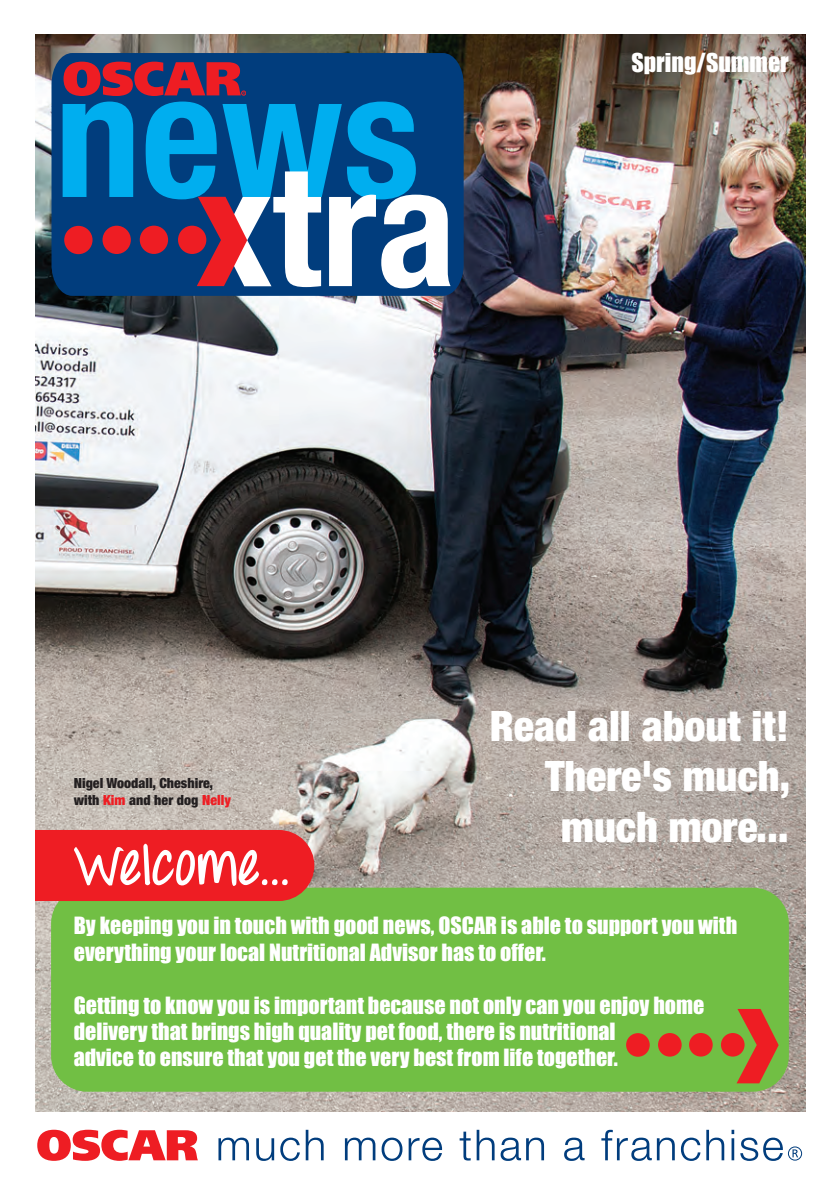
<style>
.page{position:relative;width:840px;height:1191px;background:#fff}
.page>*{position:absolute;margin:0;border:0;box-sizing:border-box;transform-origin:0 0}
.t1{font:700 54px "Throw My Hands Upinthe Air";letter-spacing:.015em;color:#fff}
.t2{font:900 condensed 42px/50.4px "Helvetica Neue LT Std";color:#fff;text-align:right}
.t3{font:24px "Impact";color:#fff}
.t4{font:22px/26.4px "Impact";color:#fff}
.t5{font:900 condensed 14px/16.8px "Helvetica Neue LT Std";color:#231f20}
.s1{color:#ee1d23}
</style>
<div class="page">
<img style="left:35px;top:34px;width:770px;height:1077px">
<div style="left:51px;top:53px;width:412px;height:243px;background:#013d7d"></div>
<svg style="left:63px;top:102px;width:70px;height:95px;background:#008dcd"></svg>
<svg style="left:146px;top:102px;width:304px;height:186px"></svg>
<div style="left:102px;top:226px;width:29px;height:28px;background:#ee1d23;border-radius:50%"></div>
<div style="left:64px;top:226px;width:28px;height:28px;background:#ee1d23;border-radius:50%"></div>
<div style="left:140px;top:226px;width:28px;height:28px;background:#ee1d23;border-radius:50%"></div>
<div style="left:178px;top:226px;width:28px;height:28px;background:#ee1d23;border-radius:50%"></div>
<svg style="left:63px;top:62px;width:183px;height:34px;background:#9a2842"></svg>
<div style="left:51px;top:887px;width:737px;height:204px;background:#71bf44;border-radius:36px"></div>
<div style="left:0;top:830px;width:314px;height:71px;background:#ee1d23;border-radius:36px"></div>
<div style="left:0;top:21px;width:34px;height:1163px;background:#fff"></div>
<svg style="left:37px;top:1129px;width:161px;height:31px"></svg>
<svg style="left:218px;top:1137px;width:31px;height:23px"></svg>
<svg style="left:256px;top:1138px;width:18px;height:22px"></svg>
<svg style="left:280px;top:1129px;width:43px;height:31px"></svg>
<svg style="left:345px;top:1137px;width:30px;height:23px"></svg>
<svg style="left:381px;top:1137px;width:21px;height:23px"></svg>
<svg style="left:408px;top:1137px;width:34px;height:23px"></svg>
<svg style="left:459px;top:1131px;width:11px;height:29px"></svg>
<svg style="left:476px;top:1129px;width:18px;height:31px"></svg>
<svg style="left:500px;top:1137px;width:20px;height:23px"></svg>
<svg style="left:526px;top:1137px;width:17px;height:23px"></svg>
<svg style="left:564px;top:1137px;width:20px;height:23px"></svg>
<svg style="left:601px;top:1129px;width:73px;height:31px"></svg>
<svg style="left:680px;top:1137px;width:20px;height:23px"></svg>
<svg style="left:706px;top:1129px;width:17px;height:31px"></svg>
<hr style="left:731px;top:1138px;width:2px;height:22px;background:#013d7d">
<svg style="left:740px;top:1137px;width:42px;height:23px"></svg>
<div style="left:787px;top:1146px;width:14px;height:14px;border:1px solid #013d7d;border-radius:50%"></div>
<svg style="left:792px;top:1149px;width:5px;height:8px"></svg>
<svg style="left:736px;top:1009px;width:42px;height:74px"></svg>
<div style="left:657px;top:1033px;width:24px;height:23px;background:#ee1d23;border-radius:50%"></div>
<div style="left:625px;top:1033px;width:24px;height:23px;background:#ee1d23;border-radius:50%"></div>
<div style="left:688px;top:1033px;width:24px;height:23px;background:#ee1d23;border-radius:50%"></div>
<div style="left:720px;top:1033px;width:24px;height:23px;background:#ee1d23;border-radius:50%"></div>
<p class="t3" style="left:631px;top:50px;width:159px">Spring/Summer</p>
<h2 class="t2" style="left:489px;top:704px;width:302px">Read all about it!<br>There's much, much more...</h2>
<p class="t5" style="left:74px;top:776px;width:158px">Nigel Woodall, Cheshire, with <span class="s1">Kim</span> and her dog <span class="s1">Nelly</span></p>
<h1 class="t1" style="left:74px;top:830px;width:216px">Welcome...</h1>
<p class="t4" style="left:74px;top:913px;width:664px">By keeping you in touch with good news, OSCAR is able to support you with everything your local Nutritional Advisor has to offer.</p>
<p class="t4" style="left:74px;top:992px;width:631px">Getting to know you is important because not only can you enjoy home delivery that brings high quality pet food, there is nutritional<br>advice to ensure that you get the very best from life together.</p>
</div>
